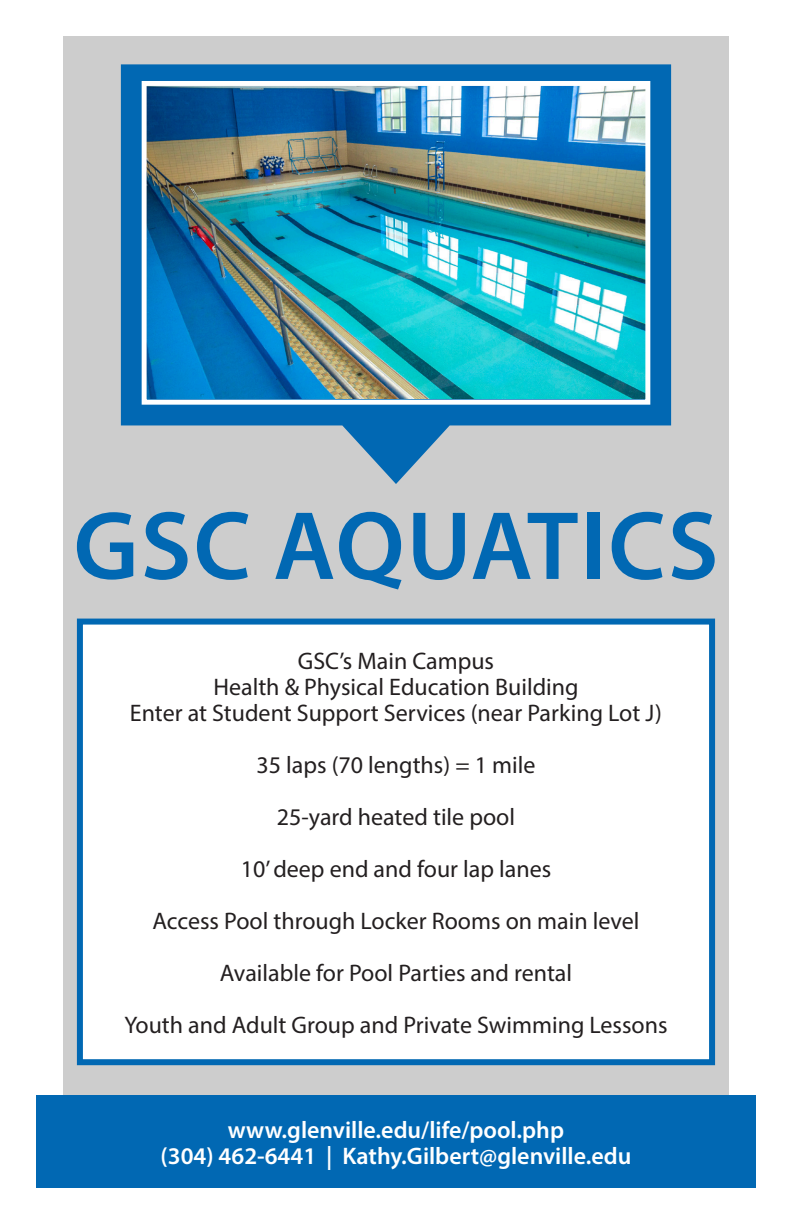
<style>
.page{position:relative;width:792px;height:1224px;background:#fff}
.page>*{position:absolute;margin:0;border:0;box-sizing:border-box;transform-origin:0 0}
.t1{font:600 98px "Myriad Pro";letter-spacing:.02em;color:#0168b3}
.t2{font:24px "Myriad Pro";color:#231f20}
.t3{font:600 24px "Myriad Pro";color:#fff}
</style>
<div class="page">
<div style="left:63px;top:36px;width:666px;height:1152px;background:#cdcdcd"></div>
<svg style="left:121px;top:64px;width:550px;height:420px;fill:#0168b3"></svg>
<img style="left:148px;top:87px;width:496px;height:312px">
<div style="left:142px;top:81px;width:508px;height:324px;border:5px solid #fff"></div>
<div style="left:36px;top:1096px;width:720px;height:92px;background:#0168b3"></div>
<div style="left:80px;top:622px;width:632px;height:440px;background:#fff"></div>
<div style="left:77px;top:619px;width:638px;height:446px;border:6px solid #0168b3"></div>
<p class="t1" style="left:73px;top:484px;width:647px">GSC AQUATICS</p>
<p class="t2" style="left:298px;top:646px;width:198px">GSC’s Main Campus</p>
<p class="t2" style="left:213px;top:672px;width:367px">Health &amp; Physical Education Building</p>
<p class="t2" style="left:130px;top:698px;width:534px">Enter at Student Support Services (near Parking Lot J)</p>
<p class="t2" style="left:257px;top:750px;width:280px">35 laps (70 lengths) = 1 mile</p>
<p class="t2" style="left:277px;top:802px;width:240px">25-yard heated tile pool</p>
<p class="t2" style="left:241px;top:854px;width:312px">10’ deep end and four lap lanes</p>
<p class="t2" style="left:152px;top:906px;width:489px">Access Pool through Locker Rooms on main level</p>
<p class="t2" style="left:220px;top:958px;width:354px">Available for Pool Parties and rental</p>
<p class="t2" style="left:124px;top:1010px;width:545px">Youth and Adult Group and Private Swimming Lessons</p>
<p class="t3" style="left:228px;top:1115px;width:338px">www.glenville.edu/life/pool.php</p>
<p class="t3" style="left:161px;top:1141px;width:472px">(304) 462-6441 | Kathy.Gilbert@glenville.edu</p>
</div>
